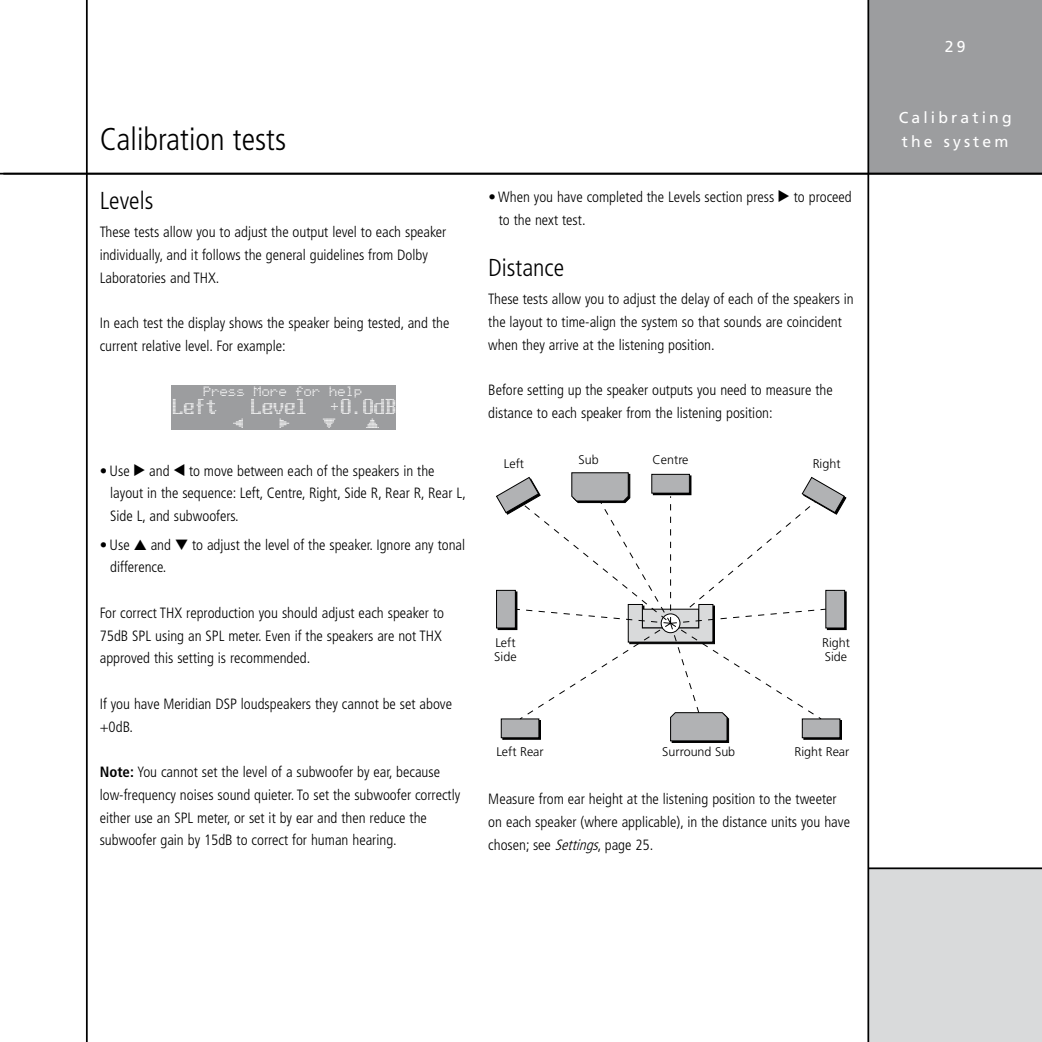
<style>
.page{position:relative;width:1042px;height:1042px;background:#fff}
.page>*{position:absolute;margin:0;border:0;box-sizing:border-box;transform-origin:0 0}
.t1{font:300 condensed 31.5px "Frutiger";color:#000}
.t2{font:300 condensed 24.5px "Frutiger";color:#000}
.t3{font:19.6px "G Series Large";color:#fff}
.t4{font:15.75px/24.5px "Frutiger";letter-spacing:.2em;color:#fff}
.t5{font:300 condensed 14.88px/22.8px "Frutiger";color:#000}
.t6{font:300 12.6px/14.2px "Frutiger";color:#000}
.t7{font:11.2px "G Series Small";color:#fff}
.s1{font-family:"Hifi Controls";font-weight:400;font-stretch:normal}
.s2{font-weight:700}
.s3{font-style:italic}
</style>
<div class="page">
<div style="left:868px;top:868px;width:174px;height:174px;background:#d9dadb"></div>
<div style="left:868px;top:0;width:174px;height:174px;background:#9c9d9f"></div>
<div style="left:171px;top:385px;width:224px;height:45px;background:#9c9d9f"></div>
<div style="left:502px;top:720px;width:39px;height:20px;border:1px solid #000"></div>
<div style="left:501px;top:719px;width:38px;height:19px;background:#b1b2b4"></div>
<div style="left:501px;top:718px;width:38px;height:20px;border:1px solid #000"></div>
<svg style="left:496px;top:476px;width:45px;height:39px"></svg>
<div style="left:498px;top:591px;width:19px;height:39px;border:1px solid #000"></div>
<div style="left:496px;top:590px;width:19px;height:38px;background:#b1b2b4"></div>
<div style="left:496px;top:590px;width:20px;height:38px;border:1px solid #000"></div>
<svg style="left:514px;top:495px;width:57px;height:225px"></svg>
<svg style="left:571px;top:472px;width:276px;height:271px"></svg>
<hr style="left:0;top:173px;width:1042px;height:1px;background:#000">
<hr style="left:867px;top:0;width:2px;height:1042px;background:#000">
<hr style="left:868px;top:867px;width:174px;height:2px;background:#000">
<hr style="left:86px;top:0;width:2px;height:1042px;background:#000">
<h1 class="t1" style="left:100px;top:121px;width:188px">Calibration tests</h1>
<h2 class="t2" style="left:100px;top:186px;width:55px">Levels</h2>
<p class="t5" style="left:100px;top:221px;width:348px">These tests allow you to adjust the output level to each speaker individually, and it follows the general guidelines from Dolby<br>Laboratories and THX.</p>
<p class="t5" style="left:100px;top:312px;width:351px">In each test the display shows the speaker being tested, and the current relative level. For example:</p>
<p class="t7" style="left:204px;top:386px;width:161px">Press More for help</p>
<h3 class="t3" style="left:173px;top:399px;width:46px">Left</h3>
<h3 class="t3" style="left:251px;top:399px;width:147px">Level +0.0dB</h3>
<p class="t7" style="left:226px;top:419px;width:18px">ìî</p>
<p class="t7" style="left:280px;top:419px;width:18px">ïñ</p>
<p class="t7" style="left:316px;top:419px;width:27px">óòô</p>
<p class="t7" style="left:361px;top:419px;width:27px">öõú</p>
<p class="t5" style="left:110px;top:459px;width:357px;text-indent:-10px">• Use <span class="s1">&gt;</span> and <span class="s1">&lt;</span> to move between each of the speakers in the layout in the sequence: Left, Centre, Right, Side R, Rear R, Rear L,<br>Side L, and subwoofers.</p>
<p class="t5" style="left:110px;top:533px;width:356px;text-indent:-11px">• Use <span class="s1">A</span> and <span class="s1">V</span> to adjust the level of the speaker. Ignore any tonal difference.</p>
<p class="t5" style="left:100px;top:601px;width:346px">For correct THX reproduction you should adjust each speaker to<br>75dB SPL using an SPL meter. Even if the speakers are not THX approved this setting is recommended.</p>
<p class="t5" style="left:100px;top:692px;width:354px">If you have Meridian DSP loudspeakers they cannot be set above +0dB.</p>
<p class="t5" style="left:100px;top:761px;width:362px"><span class="s2">Note:</span> You cannot set the level of a subwoofer by ear, because low-frequency noises sound quieter. To set the subwoofer correctly either use an SPL meter, or set it by ear and then reduce the subwoofer gain by 15dB to correct for human hearing.</p>
<p class="t5" style="left:499px;top:186px;width:354px;text-indent:-10px">• When you have completed the Levels section press <span class="s1">&gt;</span> to proceed to the next test.</p>
<h2 class="t2" style="left:488px;top:253px;width:77px">Distance</h2>
<p class="t5" style="left:488px;top:288px;width:367px">These tests allow you to adjust the delay of each of the speakers in the layout to time-align the system so that sounds are coincident when they arrive at the listening position.</p>
<p class="t5" style="left:488px;top:379px;width:346px">Before setting up the speaker outputs you need to measure the distance to each speaker from the listening position:</p>
<p class="t6" style="left:578px;top:452px;width:22px">Sub</p>
<p class="t6" style="left:652px;top:452px;width:38px">Centre</p>
<p class="t6" style="left:504px;top:457px;width:22px">Left</p>
<p class="t6" style="left:812px;top:457px;width:29px">Right</p>
<p class="t6" style="left:494px;top:636px;width:24px">Left<br>Side</p>
<p class="t6" style="left:822px;top:636px;width:29px">Right<br>Side</p>
<p class="t6" style="left:496px;top:745px;width:49px">Left Rear</p>
<p class="t6" style="left:662px;top:745px;width:74px">Surround Sub</p>
<p class="t6" style="left:794px;top:745px;width:57px">Right Rear</p>
<p class="t5" style="left:488px;top:788px;width:363px">Measure from ear height at the listening position to the tweeter on each speaker (where applicable), in the distance units you have chosen; see <span class="s3">Settings</span>, page 25.</p>
<p class="t4" style="left:945px;top:34px;width:11px">29</p>
<p class="t4" style="left:898px;top:105px;width:114px">Calibrating the system</p>
</div>
